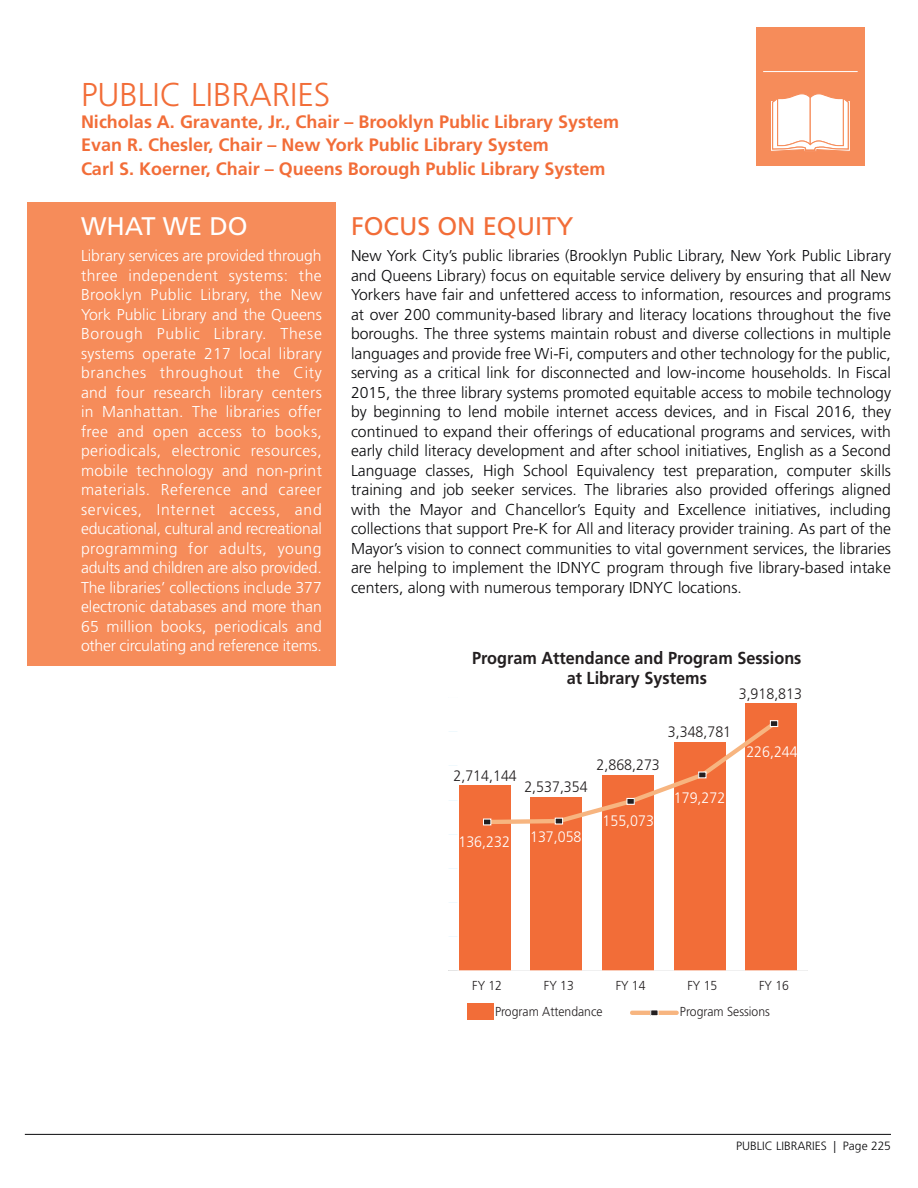
<style>
.page{position:relative;width:918px;height:1188px;background:#fff}
.page>*{position:absolute;margin:0;border:0;box-sizing:border-box;transform-origin:0 0}
.t1{font:300 33px "Frutiger LT Std";color:#f26d38}
.Headings{font:25.5px "Frutiger LT Std";color:#f26d38}
.Heading__What_We_Do{font:25.5px "Frutiger LT Std";color:#fff}
.t2{font:700 18px/23.2px "Frutiger LT Std";color:#f26d38}
.t3{font:700 17.4px/20.9px "Frutiger LT Std";color:#231f20;text-align:center;scale:.94 1}
.Paragraph_Text{font:300 15.75px/19.5px "Frutiger LT Std";color:#09090b;text-align:justify}
.Paragraph_Text__What{font:300 15.75px/19.5px "Frutiger LT Std";letter-spacing:-.015em;color:#fff;text-align:justify}
.t4{font:300 15.15px "Frutiger LT Std";color:#231f20;scale:.94 1}
.t5{font:300 15.15px "Frutiger LT Std";color:#fff;scale:.94 1}
.t6{font:300 13.05px "Frutiger LT Std";color:#231f20;scale:.94 1}
.Right_page_footer{font:300 12px "Frutiger LT Std";color:#09090b}
</style>
<div class="page">
<hr style="left:25px;top:1134px;width:866px;height:1px;background:#09090b">
<div style="left:756px;top:27px;width:108px;height:139px;background:#f68c5a"></div>
<svg style="left:771px;top:94px;width:79px;height:57px;background:#fde9df"></svg>
<hr style="left:763px;top:71px;width:95px;height:1px;background:#fff">
<div style="left:27px;top:202px;width:309px;height:463px;background:#f68c5a"></div>
<div style="left:467px;top:1004px;width:27px;height:16px;background:#f26d38"></div>
<div style="left:459px;top:785px;width:51px;height:186px;background:#f26d38"></div>
<div style="left:530px;top:798px;width:52px;height:173px;background:#f26d38"></div>
<div style="left:602px;top:775px;width:52px;height:196px;background:#f26d38"></div>
<div style="left:674px;top:742px;width:52px;height:229px;background:#f26d38"></div>
<div style="left:746px;top:703px;width:51px;height:268px;background:#f26d38"></div>
<hr style="left:449px;top:970px;width:358px;height:1px;background:#fff">
<hr style="left:632px;top:1011px;width:45px;height:4px;background:#f7b580">
<svg style="left:483px;top:718px;width:296px;height:108px"></svg>
<div style="left:651px;top:1010px;width:7px;height:6px;background:#231f20"></div>
<div style="left:650px;top:1009px;width:9px;height:7px;border:1px solid #fff"></div>
<div style="left:483px;top:819px;width:8px;height:6px;background:#231f20"></div>
<div style="left:483px;top:819px;width:8px;height:6px;border:1px solid #fff"></div>
<div style="left:555px;top:818px;width:8px;height:6px;background:#231f20"></div>
<div style="left:555px;top:818px;width:8px;height:7px;border:1px solid #fff"></div>
<div style="left:627px;top:798px;width:7px;height:6px;background:#231f20"></div>
<div style="left:626px;top:798px;width:9px;height:7px;border:1px solid #fff"></div>
<div style="left:699px;top:772px;width:7px;height:6px;background:#231f20"></div>
<div style="left:698px;top:771px;width:9px;height:7px;border:1px solid #fff"></div>
<div style="left:770px;top:721px;width:8px;height:6px;background:#231f20"></div>
<div style="left:770px;top:720px;width:8px;height:7px;border:1px solid #fff"></div>
<h1 class="t1" style="left:81px;top:76px;width:251px">PUBLIC LIBRARIES</h1>
<p class="t2" style="left:81px;top:110px;width:540px">Nicholas A. Gravante, Jr., Chair – Brooklyn Public Library System<br>Evan R. Chesler, Chair – New York Public Library System<br>Carl S. Koerner, Chair – Queens Borough Public Library System</p>
<p class="Heading__What_We_Do" style="left:81px;top:211px;width:168px">WHAT WE DO</p>
<p class="Paragraph_Text__What" style="left:81px;top:246px;width:243px">Library services are provided through three independent systems: the Brooklyn Public Library, the New York Public Library and the Queens Borough Public Library. These systems operate 217 local library branches throughout the City and four research library centers in Manhattan. The libraries offer free and open access to books, periodicals, electronic resources, mobile technology and non-print materials. Reference and career services, Internet access, and educational, cultural and recreational programming for adults, young adults and children are also provided.<br>The libraries’ collections include 377 electronic databases and more than 65 million books, periodicals and other circulating and reference items.</p>
<p class="Headings" style="left:351px;top:211px;width:224px">FOCUS ON EQUITY</p>
<p class="Paragraph_Text" style="left:351px;top:246px;width:542px">New York City’s public libraries (Brooklyn Public Library, New York Public Library and Queens Library) focus on equitable service delivery by ensuring that all New Yorkers have fair and unfettered access to information, resources and programs at over 200 community-based library and literacy locations throughout the five boroughs. The three systems maintain robust and diverse collections in multiple languages and provide free Wi-Fi, computers and other technology for the public, serving as a critical link for disconnected and low-income households. In Fiscal 2015, the three library systems promoted equitable access to mobile technology by beginning to lend mobile internet access devices, and in Fiscal 2016, they continued to expand their offerings of educational programs and services, with early child literacy development and after school initiatives, English as a Second Language classes, High School Equivalency test preparation, computer skills training and job seeker services. The libraries also provided offerings aligned with the Mayor and Chancellor’s Equity and Excellence initiatives, including collections that support Pre-K for All and literacy provider training. As part of the Mayor’s vision to connect communities to vital government services, the libraries are helping to implement the IDNYC program through five library-based intake centers, along with numerous temporary IDNYC locations.</p>
<p class="t3" style="left:472px;top:647px;width:352px">Program Attendance and Program Sessions at Library Systems</p>
<p class="t4" style="left:739px;top:685px;width:69px">3,918,813</p>
<p class="t4" style="left:454px;top:767px;width:69px">2,714,144</p>
<p class="t4" style="left:524px;top:779px;width:69px">2,537,354</p>
<p class="t5" style="left:458px;top:833px;width:56px">136,232</p>
<p class="t5" style="left:530px;top:828px;width:56px">137,058</p>
<p class="t4" style="left:597px;top:756px;width:69px">2,868,273</p>
<p class="t5" style="left:603px;top:812px;width:56px">155,073</p>
<p class="t4" style="left:668px;top:724px;width:69px">3,348,781</p>
<p class="t5" style="left:674px;top:789px;width:56px">179,272</p>
<p class="t5" style="left:746px;top:743px;width:56px">226,244</p>
<p class="t6" style="left:472px;top:978px;width:33px">FY 12</p>
<p class="t6" style="left:544px;top:978px;width:33px">FY 13</p>
<p class="t6" style="left:616px;top:978px;width:33px">FY 14</p>
<p class="t6" style="left:687px;top:978px;width:33px">FY 15</p>
<p class="t6" style="left:759px;top:978px;width:33px">FY 16</p>
<p class="t6" style="left:495px;top:1005px;width:116px">Program Attendance</p>
<p class="t6" style="left:680px;top:1004px;width:97px">Program Sessions</p>
<p class="Right_page_footer" style="left:736px;top:1139px;width:156px">PUBLIC LIBRARIES | Page 225</p>
</div>
